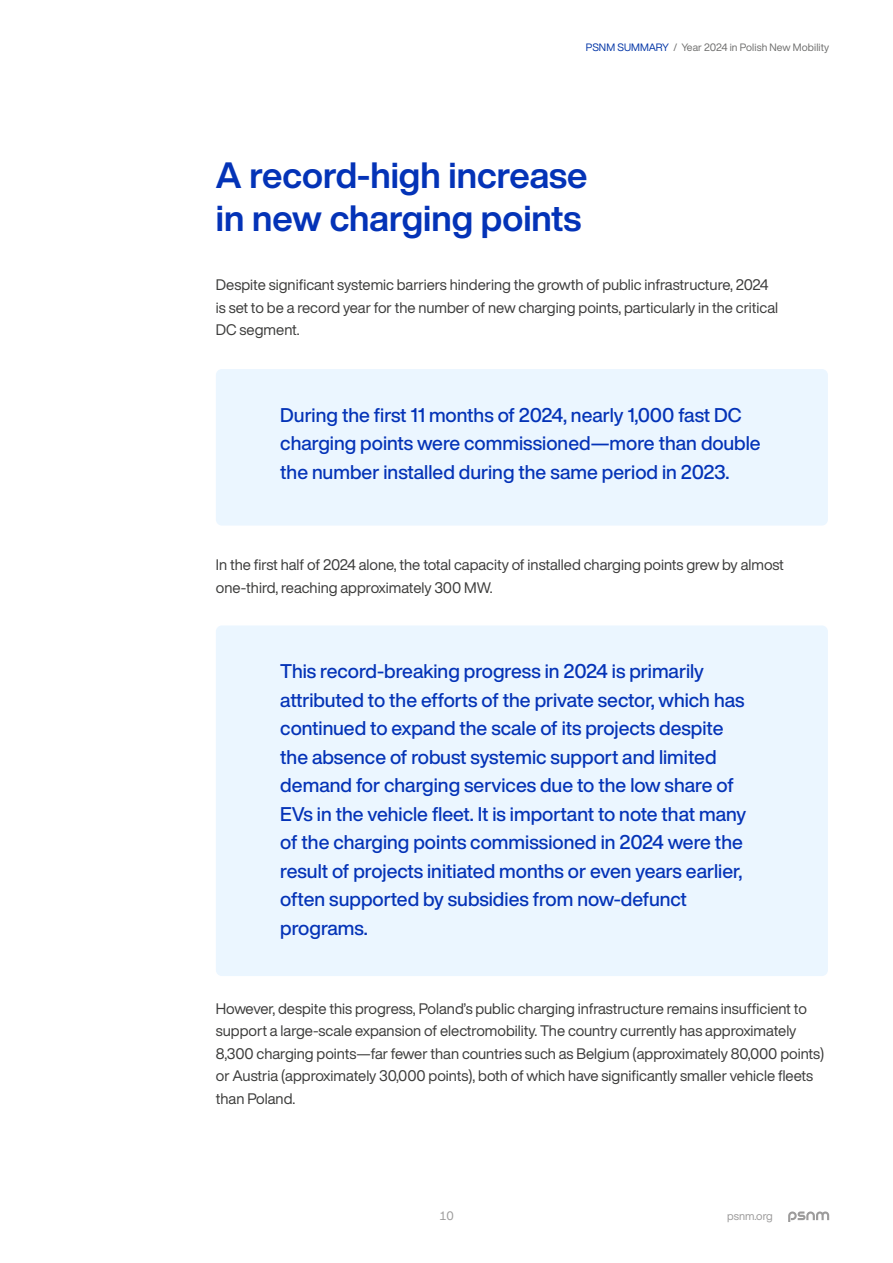
<style>
.page{position:relative;width:893px;height:1263px;background:#fff}
.page>*{position:absolute;margin:0;border:0;box-sizing:border-box;transform-origin:0 0}
.t1{font:700 36px/43.2px "Helvetica Now Display";color:#0433b7}
.t2{font:500 19.5px/28.5px "Helvetica Now Display";color:#0433b7}
.t3{font:15px/22.5px "Helvetica Now Display";color:#3c3c3b}
.t4{font:12px "Helvetica Now Display";color:#9c9b9b}
.t5{font:11.25px "Helvetica Now Display";color:#9c9b9b}
.t6{font:10.5px "Helvetica Now Display";letter-spacing:.01em;color:#6f6f6e}
.s1{color:#0034a6}
</style>
<div class="page">
<div style="left:216px;top:369px;width:612px;height:157px;background:#ebf6ff;border-radius:6px"></div>
<div style="left:216px;top:625px;width:612px;height:351px;background:#ebf6ff;border-radius:6px"></div>
<svg style="left:788px;top:1211px;width:41px;height:11px"></svg>
<p class="t6" style="left:586px;top:40px;width:245px"><span class="s1">PSNM SUMMARY</span> / Year 2024 in Polish New Mobility</p>
<h1 class="t1" style="left:216px;top:153px;width:373px">A record-high increase in new charging points</h1>
<p class="t3" style="left:216px;top:274px;width:564px">Despite significant systemic barriers hindering the growth of public infrastructure, 2024 is set to be a record year for the number of new charging points, particularly in the critical<br>DC segment.</p>
<h2 class="t2" style="left:280px;top:401px;width:482px">During the first 11 months of 2024, nearly 1,000 fast DC charging points were commissioned—more than double the number installed during the same period in 2023.</h2>
<p class="t3" style="left:216px;top:553px;width:569px">In the first half of 2024 alone, the total capacity of installed charging points grew by almost one-third, reaching approximately 300 MW.</p>
<p class="t2" style="left:280px;top:657px;width:467px">This record-breaking progress in 2024 is primarily attributed to the efforts of the private sector, which has continued to expand the scale of its projects despite the absence of robust systemic support and limited demand for charging services due to the low share of EVs in the vehicle fleet. It is important to note that many of the charging points commissioned in 2024 were the result of projects initiated months or even years earlier, often supported by subsidies from now-defunct programs.</p>
<p class="t3" style="left:216px;top:997px;width:610px">However, despite this progress, Poland’s public charging infrastructure remains insufficient to support a large-scale expansion of electromobility. The country currently has approximately 8,300 charging points—far fewer than countries such as Belgium (approximately 80,000 points) or Austria (approximately 30,000 points), both of which have significantly smaller vehicle fleets than Poland.</p>
<p class="t4" style="left:439px;top:1207px;width:16px">10</p>
<p class="t5" style="left:727px;top:1209px;width:47px">psnm.org</p>
</div>
